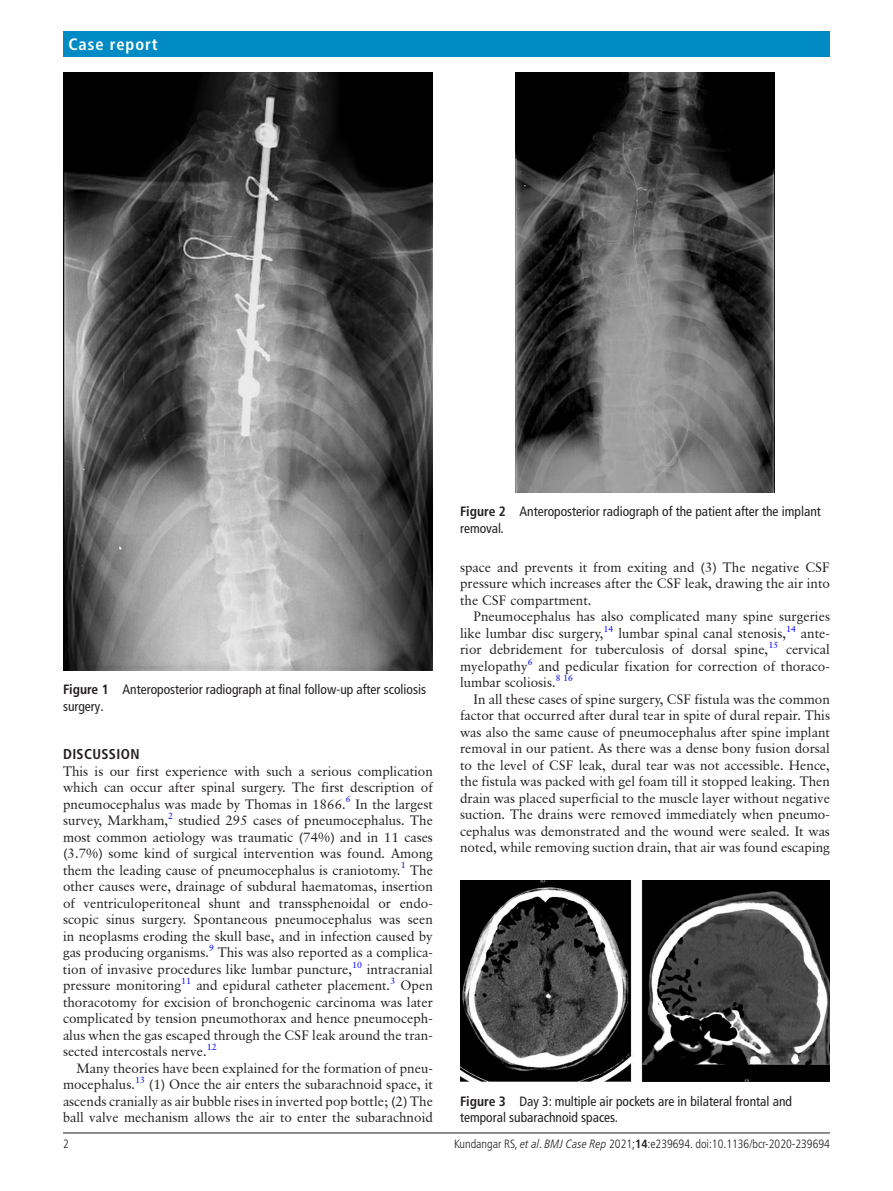
<style>
.page{position:relative;width:893px;height:1191px;background:#fff}
.page>*{position:absolute;margin:0;border:0;box-sizing:border-box;transform-origin:0 0}
.t1{font:700 condensed 16.5px "Frutiger LT Pro";letter-spacing:.055em;color:#fff}
.t2{font:700 condensed 14.25px "Frutiger LT Pro";letter-spacing:.025em;color:#231f20}
.t3{font:13.5px/16.5px "Classical Garamond BT";color:#231f20;text-align:justify}
.t4{font:condensed 13.5px/16.5px "Frutiger LT Pro";color:#231f20}
.t5{font:300 condensed 12px "Frutiger LT Pro";color:#231f20}
.t6{font:9px "Classical Garamond BT";color:#00f}
.s1{font-weight:700}
.s2{font-style:italic}
</style>
<div class="page">
<hr style="left:63px;top:1132px;width:767px;height:1px;background:#231f20">
<div style="left:63px;top:31px;width:767px;height:25px;background:#008bc5"></div>
<img style="left:63px;top:72px;width:370px;height:598px">
<img style="left:516px;top:72px;width:258px;height:420px">
<img style="left:460px;top:881px;width:370px;height:200px">
<p class="t1" style="left:69px;top:34px;width:91px">Case report</p>
<p class="t4" style="left:63px;top:681px;width:365px"><span class="s1">Figure 1</span> Anteroposterior radiograph at final follow-up after scoliosis surgery.</p>
<p class="t2" style="left:63px;top:745px;width:78px">DISCUSSION</p>
<p class="t3" style="left:63px;top:762px;width:371px">This is our first experience with such a serious complication which can occur after spinal surgery. The first description of pneumocephalus was made by Thomas in 1866.<sup>6</sup> In the largest survey, Markham,<sup>2</sup> studied 295 cases of pneumocephalus. The most common aetiology was traumatic (74%) and in 11 cases (3.7%) some kind of surgical intervention was found. Among them the leading cause of pneumocephalus is craniotomy.<sup>1</sup> The other causes were, drainage of subdural haematomas, insertion of ventriculoperitoneal shunt and transsphenoidal or endo&shy;scopic sinus surgery. Spontaneous pneumocephalus was seen in neoplasms eroding the skull base, and in infection caused by gas producing organisms.<sup>9</sup> This was also reported as a complica&shy;tion of invasive procedures like lumbar puncture,<sup>10</sup> intracranial pressure monitoring<sup>11</sup> and epidural catheter placement.</p>
<p class="t6" style="left:390px;top:975px;width:6px">3</p>
<p class="t3" style="left:63px;top:977px;width:371px;text-indent:338px">Open thoracotomy for excision of bronchogenic carcinoma was later complicated by tension pneumothorax and hence pneumoceph&shy;alus when the gas escaped through the CSF leak around the tran&shy;sected intercostals nerve.<sup>12</sup></p>
<p class="t3" style="left:63px;top:1059px;width:371px;text-indent:14px">Many theories have been explained for the formation of pneu&shy;mocephalus.<sup>13</sup> (1) Once the air enters the subarachnoid space, it ascends cranially as air bubble rises in inverted pop bottle; (2) The ball valve mechanism allows the air to enter the subarachnoid</p>
<p class="t4" style="left:460px;top:503px;width:362px"><span class="s1">Figure 2</span> Anteroposterior radiograph of the patient after the implant removal.</p>
<p class="t3" style="left:460px;top:558px;width:371px">space and prevents it from exiting and (3) The negative CSF pressure which increases after the CSF leak, drawing the air into the CSF compartment.</p>
<p class="t3" style="left:460px;top:608px;width:371px;text-indent:14px">Pneumocephalus has also complicated many spine surgeries like lumbar disc surgery,<sup>14</sup> lumbar spinal canal stenosis,<sup>14</sup> ante&shy;rior debridement for tuberculosis of dorsal spine,<sup>15</sup> cervical myelopathy<sup>6</sup> and pedicular fixation for correction of thoraco&shy;lumbar scoliosis.<sup>8</sup> <sup>16</sup></p>
<p class="t3" style="left:460px;top:690px;width:371px;text-indent:14px">In all these cases of spine surgery, CSF fistula was the common factor that occurred after dural tear in spite of dural repair. This was also the same cause of pneumocephalus after spine implant removal in our patient. As there was a dense bony fusion dorsal to the level of CSF leak, dural tear was not accessible. Hence, the fistula was packed with gel foam till it stopped leaking. Then drain was placed superficial to the muscle layer without negative suction. The drains were removed immediately when pneumo&shy;cephalus was demonstrated and the wound were sealed. It was noted, while removing suction drain, that air was found escaping</p>
<p class="t4" style="left:460px;top:1092px;width:333px"><span class="s1">Figure 3</span> Day 3: multiple air pockets are in bilateral frontal and temporal subarachnoid spaces.</p>
<p class="t5" style="left:63px;top:1136px;width:7px">2</p>
<p class="t5" style="left:454px;top:1136px;width:377px">Kundangar RS, <span class="s2">et al</span>. <span class="s2">BMJ Case Rep</span> 2021;<span class="s1">14</span>:e239694. doi:10.1136/bcr-2020-239694</p>
</div>
